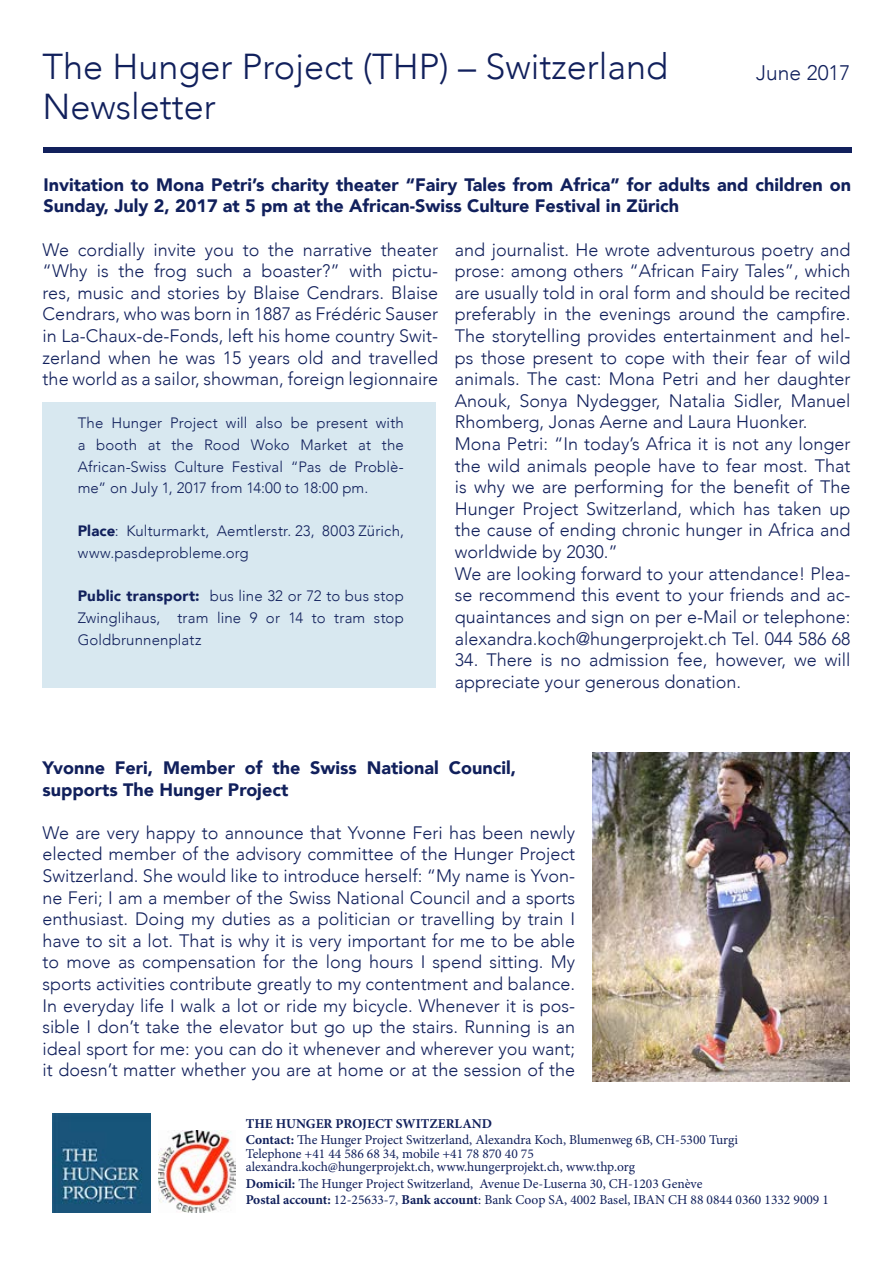
<style>
.page{position:relative;width:893px;height:1263px;background:#fff}
.page>*{position:absolute;margin:0;border:0;box-sizing:border-box;transform-origin:0 0}
.t1{font:300 36px "Avenir";color:#11205c}
.t2{font:300 21px "Avenir";color:#11205c}
.t3{font:300 18px/21.6px "Avenir";color:#11205c;text-align:justify}
.t4{font:900 18px/21.6px "Avenir";color:#11205c}
.t5{font:300 15px/21.6px "Avenir";letter-spacing:.01em;color:#11205c;text-align:justify}
.t6{font:13.5px/16.5px "Minion Pro";color:#11205c}
.s1{font-weight:900}
.s2{font-weight:700}
</style>
<div class="page">
<img style="left:159px;top:1130px;width:76px;height:82px">
<img style="left:52px;top:1114px;width:99px;height:98px">
<div style="left:43px;top:148px;width:808px;height:5px;background:#11205c"></div>
<div style="left:42px;top:402px;width:394px;height:286px;background:#d8e8f0"></div>
<img style="left:592px;top:753px;width:257px;height:328px">
<h1 class="t1" style="left:43px;top:45px;width:627px">The Hunger Project (THP) – Switzerland</h1>
<h1 class="t1" style="left:43px;top:85px;width:175px">Newsletter</h1>
<p class="t2" style="left:756px;top:60px;width:96px">June 2017</p>
<p class="t4" style="left:43px;top:173px;width:809px">Invitation to Mona Petri’s charity theater “Fairy Tales from Africa” for adults and children on<br>Sunday, July 2, 2017 at 5 pm at the African-Swiss Culture Festival in Zürich</p>
<p class="t3" style="left:43px;top:239px;width:397px">We cordially invite you to the narrative theater “Why is the frog such a boaster?” with pictu&shy;res, music and stories by Blaise Cendrars. Blaise Cendrars, who was born in 1887 as Frédéric Sauser in La-Chaux-de-Fonds, left his home country Swit&shy;zerland when he was 15 years old and travelled the world as a sailor, showman, foreign legionnaire</p>
<p class="t3" style="left:455px;top:239px;width:397px;text-align:left">and journalist. He wrote adventurous poetry and prose: among others “African Fairy Tales”, which are usually told in oral form and should be recited preferably in the evenings around the campfire.<br>The storytelling provides entertainment and hel&shy;ps those present to cope with their fear of wild animals. The cast: Mona Petri and her daughter Anouk, Sonya Nydegger, Natalia Sidler, Manuel Rhomberg, Jonas Aerne and Laura Huonker.<br>Mona Petri: “In today’s Africa it is not any longer the wild animals people have to fear most. That is why we are performing for the benefit of The Hunger Project Switzerland, which has taken up the cause of ending chronic hunger in Africa and worldwide by 2030.”<br>We are looking forward to your attendance! Plea&shy;se recommend this event to your friends and ac&shy;quaintances and sign on per e-Mail or telephone: alexandra.koch@hungerprojekt.ch Tel. 044 586 68</p>
<p class="t3" style="left:455px;top:649px;width:397px">34. There is no admission fee, however, we will appreciate your generous donation.</p>
<p class="t5" style="left:78px;top:412px;width:328px">The Hunger Project will also be present with a booth at the Rood Woko Market at the African-Swiss Culture Festival “Pas de Problè&shy;me” on July 1, 2017 from 14:00 to 18:00 pm.</p>
<p class="t5" style="left:78px;top:520px;width:328px"><span class="s1">Place</span>: Kulturmarkt, Aemtlerstr. 23, 8003 Zürich, www.pasdeprobleme.org</p>
<p class="t5" style="left:78px;top:585px;width:328px"><span class="s1">Public transport:</span> bus line 32 or 72 to bus stop Zwinglihaus, tram line 9 or 14 to tram stop Goldbrunnenplatz</p>
<p class="t4" style="left:42px;top:756px;width:475px">Yvonne Feri, Member of the Swiss National Council, supports The Hunger Project</p>
<p class="t3" style="left:43px;top:822px;width:534px">We are very happy to announce that Yvonne Feri has been newly elected member of the advisory committee of the Hunger Project Switzerland. She would like to introduce herself: “My name is Yvon&shy;ne Feri; I am a member of the Swiss National Council and a sports enthusiast. Doing my duties as a politician or travelling by train I have to sit a lot. That is why it is very important for me to be able to move as compensation for the long hours I spend sitting. My sports activities contribute greatly to my contentment and balance.<br>In everyday life I walk a lot or ride my bicycle. Whenever it is pos&shy;sible I don’t take the elevator but go up the stairs. Running is an ideal sport for me: you can do it whenever and wherever you want; it doesn’t matter whether you are at home or at the session of the</p>
<p class="t6" style="left:246px;top:1115px;width:494px"><span class="s2">THE HUNGER PROJECT SWITZERLAND<br>Contact:</span> The Hunger Project Switzerland, Alexandra Koch, Blumenweg 6B, CH-5300 Turgi</p>
<p class="t6" style="left:246px;top:1146px;width:391px;line-height:13.5px">Telephone +41 44 586 68 34, mobile +41 78 870 40 75 alexandra.koch@hungerprojekt.ch, www.hungerprojekt.ch, www.thp.org</p>
<p class="t6" style="left:246px;top:1175px;width:585px"><span class="s2">Domicil:</span> The Hunger Project Switzerland, Avenue De-Luserna 30, CH-1203 Genève<br><span class="s2">Postal account:</span> 12-25633-7, <span class="s2">Bank account</span>: Bank Coop SA, 4002 Basel, IBAN CH 88 0844 0360 1332 9009 1</p>
</div>
